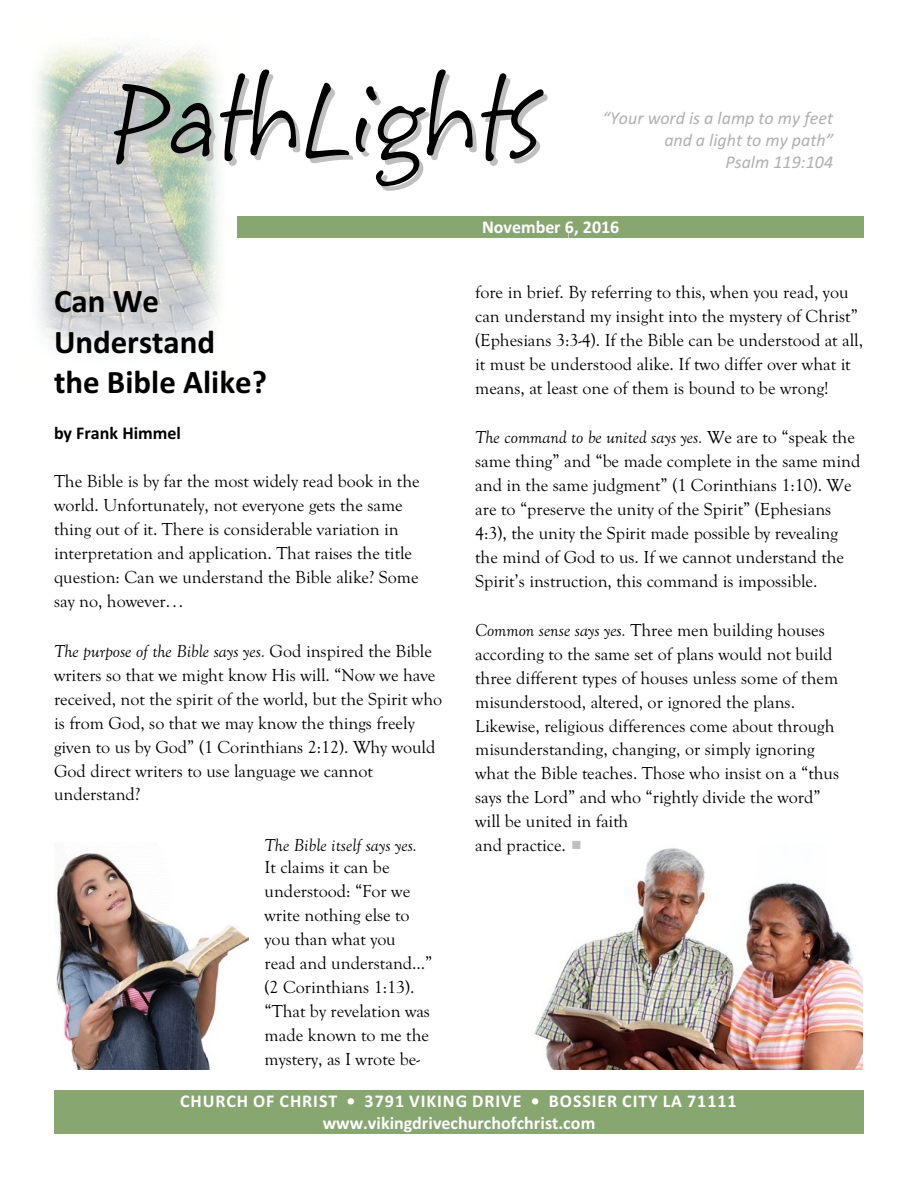
<style>
.page{position:relative;width:918px;height:1188px;background:#fff}
.page>*{position:absolute;margin:0;border:0;box-sizing:border-box;transform-origin:0 0}
.t1{font:102px "Starbabe Hmk";color:#000}
.t2{font:700 33px/40.2px "Calibri";color:#000}
.t3{font:18px/24px "Goudy Old Style T";color:#000}
.t4{font:700 18px/21.9px "Calibri";letter-spacing:.045em;color:#fff;text-align:center}
.t5{font:italic 18px/21.9px "Calibri";color:#b0b0b0;text-align:right}
.t6{font:italic 18px "Goudy Old Style T";color:#000}
.t7{font:700 18px "Calibri";letter-spacing:.01em;color:#fff}
.t8{font:700 18px "Calibri";color:#000}
.s1{font-style:italic}
</style>
<div class="page">
<img style="left:36px;top:44px;width:183px;height:309px">
<div style="left:238px;top:216px;width:626px;height:22px;background:#87a670"></div>
<div style="left:54px;top:1090px;width:810px;height:44px;background:#87a670"></div>
<img style="left:54px;top:853px;width:195px;height:216px">
<img style="left:534px;top:848px;width:328px;height:221px">
<h1 class="t1" style="left:111px;top:58px;width:431px">PathLights</h1>
<p class="t5" style="left:603px;top:109px;width:232px">“Your word is a lamp to my feet and a light to my path”<br>Psalm 119:104</p>
<h2 class="t2" style="left:54px;top:284px;width:215px">Can We<br>Understand the Bible Alike?</h2>
<p class="t8" style="left:54px;top:425px;width:128px">by Frank Himmel</p>
<p class="t3" style="left:54px;top:469px;width:367px">The Bible is by far the most widely read book in the world. Unfortunately, not everyone gets the same thing out of it. There is considerable variation in interpretation and application. That raises the title question: Can we understand the Bible alike? Some say no, however. . .</p>
<p class="t3" style="left:54px;top:639px;width:390px"><span class="s1">The purpose of the Bible says yes.</span> God inspired the Bible writers so that we might know His will. “Now we have received, not the spirit of the world, but the Spirit who is from God, so that we may know the things freely given to us by God” (1 Corinthians 2:12). Why would God direct writers to use language we cannot understand?</p>
<p class="t6" style="left:265px;top:834px;width:154px">The Bible itself says yes.</p>
<p class="t3" style="left:265px;top:855px;width:169px">It claims it can be understood: “For we write nothing else to you than what you<br>read and understand...” (2 Corinthians 1:13). “That by revelation was made known to me the mystery, as I wrote be-</p>
<p class="t7" style="left:482px;top:220px;width:139px">November 6, 2016</p>
<p class="t3" style="left:475px;top:280px;width:390px">fore in brief. By referring to this, when you read, you can understand my insight into the mystery of Christ” (Ephesians 3:3-4). If the Bible can be understood at all, it must be understood alike. If two differ over what it means, at least one of them is bound to be wrong!</p>
<p class="t3" style="left:475px;top:425px;width:387px"><span class="s1">The command to be united says yes.</span> We are to “speak the same thing” and “be made complete in the same mind and in the same judgment” (1 Corinthians 1:10). We are to “preserve the unity of the Spirit” (Ephesians 4:3), the unity the Spirit made possible by revealing the mind of God to us. If we cannot understand the Spirit’s instruction, this command is impossible.</p>
<p class="t3" style="left:475px;top:618px;width:365px"><span class="s1">Common sense says yes.</span> Three men building houses according to the same set of plans would not build three different types of houses unless some of them misunderstood, altered, or ignored the plans.<br>Likewise, religious differences come about through misunderstanding, changing, or simply ignoring what the Bible teaches. Those who insist on a “thus says the Lord” and who “rightly divide the word” will be united in faith<br>and practice.</p>
<p class="t4" style="left:180px;top:1092px;width:558px">CHURCH OF CHRIST • 3791 VIKING DRIVE • BOSSIER CITY LA 71111 www.vikingdrivechurchofchrist.com</p>
</div>
